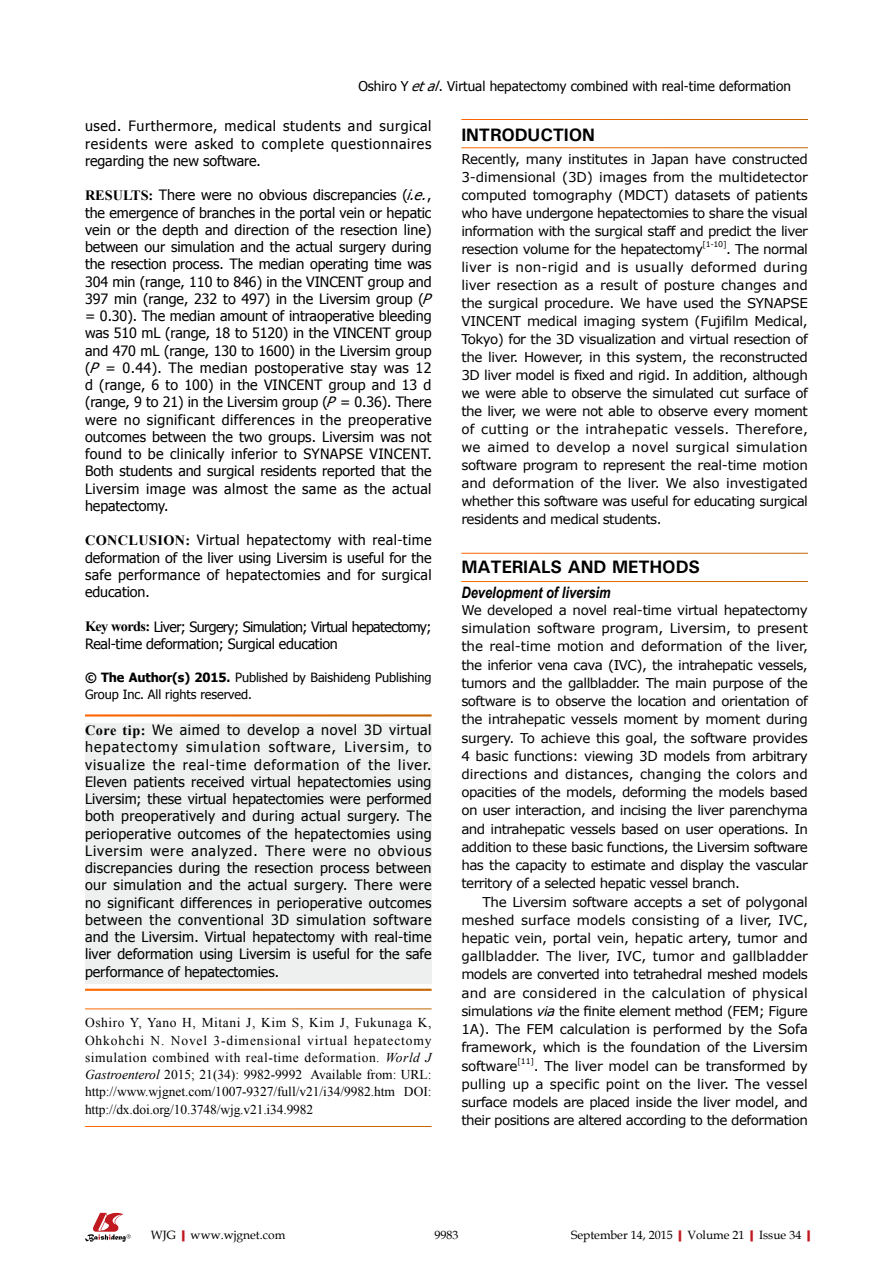
<style>
.page{position:relative;width:893px;height:1263px;background:#fff}
.page>*{position:absolute;margin:0;border:0;box-sizing:border-box;transform-origin:0 0}
.t1{font:700 18px "Univers";letter-spacing:-.01em;color:#000}
.t2{font:italic 700 15.75px "Arial Narrow";color:#000}
.t3{font:14.25px/17.2px "Tahoma";letter-spacing:-.005em;color:#000;text-align:justify}
.t4{font:14.25px/17.2px "Tahoma";letter-spacing:-.04em;color:#000}
.t5{font:13.5px/18px "Verdana";letter-spacing:-.035em;color:#000;text-align:justify}
.t6{font:13.5px/17.2px "Times New Roman";letter-spacing:-.01em;color:#000;text-align:justify}
.t7{font:13.5px "Verdana";letter-spacing:-.005em;color:#000}
.t8{font:13.5px "Verdana";color:#000}
.t9{font:13.5px "Tahoma";color:#000}
.t10{font:13.5px "Verdana";letter-spacing:.005em;color:#000}
.t11{font:13.5px "Verdana";letter-spacing:-.015em;color:#000}
.t12{font:13.5px "Verdana";letter-spacing:.015em;color:#000}
.t13{font:13.5px "Verdana";letter-spacing:-.01em;color:#000}
.t14{font:12.75px/17.2px "Tahoma";letter-spacing:-.005em;color:#000}
.t15{font:12px "Book Antiqua";color:#000}
.t16{font:7.8px "Verdana";color:#000}
.s1{font-style:italic}
.s2{font-family:"Times New Roman";font-weight:700}
.s3{font-weight:700}
.s4{font-weight:700;color:#c01920}
</style>
<div class="page">
<div style="left:85px;top:723px;width:347px;height:260px;background:#eeefef"></div>
<svg style="left:85px;top:1213px;width:46px;height:29px"></svg>
<p class="t9" style="left:358px;top:77px;width:434px">Oshiro Y <span class="s1">etal</span>. Virtual hepatectomy combined with real-time deformation</p>
<p class="t3" style="left:85px;top:117px;width:348px">used. Furthermore, medical students and surgical residents were asked to complete questionnaires regarding the new software.</p>
<p class="t3" style="left:85px;top:186px;width:353px;text-align:left"><span class="s2">RESULTS:</span> There were no obvious discrepancies (<span class="s1">i.e.</span>, the emergence of branches in the portal vein or hepatic vein or the depth and direction of the resection line) between our simulation and the actual surgery during the resection process. The median operating time was 304 min (range, 110 to 846) in the VINCENT group and 397 min (range, 232 to 497) in the Liversim group (<span class="s1">P </span>= 0.30). The median amount of intraoperative bleeding was 510 mL (range, 18 to 5120) in the VINCENT group and 470 mL (range, 130 to 1600) in the Liversim group (<span class="s1">P</span> = 0.44). The median postoperative stay was 12 d (range, 6 to 100) in the VINCENT group and 13 d (range, 9 to 21) in the Liversim group (<span class="s1">P</span>= 0.36). There were no significant differences in the preoperative outcomes between the two groups. Liversim was not found to be clinically inferior to SYNAPSE VINCENT.<br>Both students and surgical residents reported that the Liversim image was almost the same as the actual hepatectomy.</p>
<p class="t3" style="left:85px;top:531px;width:348px"><span class="s2">CONCLUSION:</span> Virtual hepatectomy with real-time deformation of the liver using Liversim is useful for the safe performance of hepatectomies and for surgical education.</p>
<p class="t4" style="left:85px;top:617px;width:348px"><span class="s2">Key words:</span> Liver; Surgery; Simulation; Virtual hepatectomy;<br>Real-time deformation; Surgical education</p>
<p class="t14" style="left:85px;top:668px;width:348px"><span class="s3">© The Author(s) 2015.</span> Published by Baishideng Publishing<br>Group Inc. All rights reserved.</p>
<p class="t3" style="left:85px;top:721px;width:348px"><span class="s2">Core tip:</span> We aimed to develop a novel 3D virtual hepatectomy simulation software, Liversim, to visualize the real-time deformation of the liver.<br>Eleven patients received virtual hepatectomies using Liversim; these virtual hepatectomies were performed both preoperatively and during actual surgery. The perioperative outcomes of the hepatectomies using Liversim were analyzed. There were no obvious discrepancies during the resection process between our simulation and the actual surgery. There were no significant differences in perioperative outcomes between the conventional 3D simulation software and the Liversim. Virtual hepatectomy with real-time liver deformation using Liversim is useful for the safe performance of hepatectomies.</p>
<p class="t6" style="left:85px;top:1014px;width:348px">Oshiro Y, Yano H, Mitani J, Kim S, Kim J, Fukunaga K, Ohkohchi N. Novel 3-dimensional virtual hepatectomy simulation combined with real-time deformation. <span class="s1">World J Gastroenterol</span> 2015; 21(34): 9982-9992 Available from: URL: http://www.wjgnet.com/1007-9327/full/v21/i34/9982.htm DOI: http://dx.doi.org/10.3748/wjg.v21.i34.9982</p>
<p class="t1" style="left:461px;top:123px;width:135px">INTRODUCTION</p>
<p class="t5" style="left:461px;top:150px;width:348px">Recently, many institutes in Japan have constructed 3-dimensional (3D) images from the multidetector computed tomography (MDCT) datasets of patients who have undergone hepatectomies to share the visual information with the surgical staff and predict the liver resection volume for the hepatectomy</p>
<p class="t16" style="left:702px;top:240px;width:26px">[1-10]</p>
<p class="t5" style="left:461px;top:240px;width:348px;text-indent:265px">. The normal liver is non-rigid and is usually deformed during liver resection as a result of posture changes and the surgical procedure. We have used the SYNAPSE VINCENT medical imaging system (Fujifilm Medical, Tokyo) for the 3D visualization and virtual resection of the liver. However, in this system, the reconstructed 3D liver model is fixed and rigid. In addition, although we were able to observe the simulated cut surface of the liver, we were not able to observe every moment of cutting or the intrahepatic vessels. Therefore, we aimed to develop a novel surgical simulation software program to represent the real-time motion and deformation of the liver. We also investigated whether this software was useful for educating surgical residents and medical students.</p>
<p class="t1" style="left:461px;top:555px;width:240px">MATERIALS AND METHODS</p>
<p class="t2" style="left:461px;top:581px;width:151px">development of liversim</p>
<p class="t5" style="left:461px;top:600px;width:348px">We developed a novel real-time virtual hepatectomy</p>
<p class="t7" style="left:461px;top:620px;width:348px">simulation software program, Liversim, to present</p>
<p class="t7" style="left:461px;top:638px;width:348px">the real-time motion and deformation of the liver,</p>
<p class="t5" style="left:461px;top:655px;width:348px">the inferior vena cava (IVC), the intrahepatic vessels,</p>
<p class="t5" style="left:461px;top:673px;width:348px">tumors and the gallbladder. The main purpose of the</p>
<p class="t5" style="left:461px;top:692px;width:348px">software is to observe the location and orientation of</p>
<p class="t5" style="left:461px;top:710px;width:348px">the intrahepatic vessels moment by moment during</p>
<p class="t5" style="left:461px;top:728px;width:348px">surgery. To achieve this goal, the software provides</p>
<p class="t5" style="left:461px;top:746px;width:348px">4 basic functions: viewing 3D models from arbitrary</p>
<p class="t8" style="left:461px;top:765px;width:348px">directions and distances, changing the colors and</p>
<p class="t5" style="left:461px;top:783px;width:348px">opacities of the models, deforming the models based</p>
<p class="t5" style="left:461px;top:801px;width:348px">on user interaction, and incising the liver parenchyma</p>
<p class="t5" style="left:461px;top:819px;width:348px">and intrahepatic vessels based on user operations. In</p>
<p class="t5" style="left:461px;top:837px;width:348px">addition to these basic functions, the Liversim software</p>
<p class="t5" style="left:461px;top:856px;width:348px">has the capacity to estimate and display the vascular</p>
<p class="t5" style="left:461px;top:874px;width:280px">territory of a selected hepatic vessel branch.</p>
<p class="t5" style="left:483px;top:892px;width:327px">The Liversim software accepts a set of polygonal</p>
<p class="t8" style="left:461px;top:911px;width:348px">meshed surface models consisting of a liver, IVC,</p>
<p class="t5" style="left:461px;top:929px;width:348px">hepatic vein, portal vein, hepatic artery, tumor and</p>
<p class="t10" style="left:461px;top:948px;width:348px">gallbladder. The liver, IVC, tumor and gallbladder</p>
<p class="t5" style="left:461px;top:965px;width:348px">models are converted into tetrahedral meshed models</p>
<p class="t12" style="left:461px;top:984px;width:348px">and are considered in the calculation of physical</p>
<p class="t5" style="left:461px;top:1001px;width:348px">simulations <span class="s1">via</span> the finite element method (FEM; Figure</p>
<p class="t13" style="left:461px;top:1021px;width:348px">1A). The FEM calculation is performed by the Sofa</p>
<p class="t11" style="left:461px;top:1039px;width:348px">framework, which is the foundation of the Liversim</p>
<p class="t5" style="left:461px;top:1056px;width:58px">software</p>
<p class="t16" style="left:517px;top:1056px;width:18px">[11]</p>
<p class="t5" style="left:461px;top:1056px;width:348px;text-indent:73px">. The liver model can be transformed by pulling up a specific point on the liver. The vessel surface models are placed inside the liver model, and their positions are altered according to the deformation</p>
<p class="t15" style="left:151px;top:1226px;width:136px">WJG<span class="s4">|</span>www.wjgnet.com</p>
<p class="t15" style="left:434px;top:1226px;width:25px">9983</p>
<p class="t15" style="left:571px;top:1226px;width:246px">September 14, 2015<span class="s4">|</span>Volume 21<span class="s4">|</span>Issue 34<span class="s4">|</span></p>
</div>
